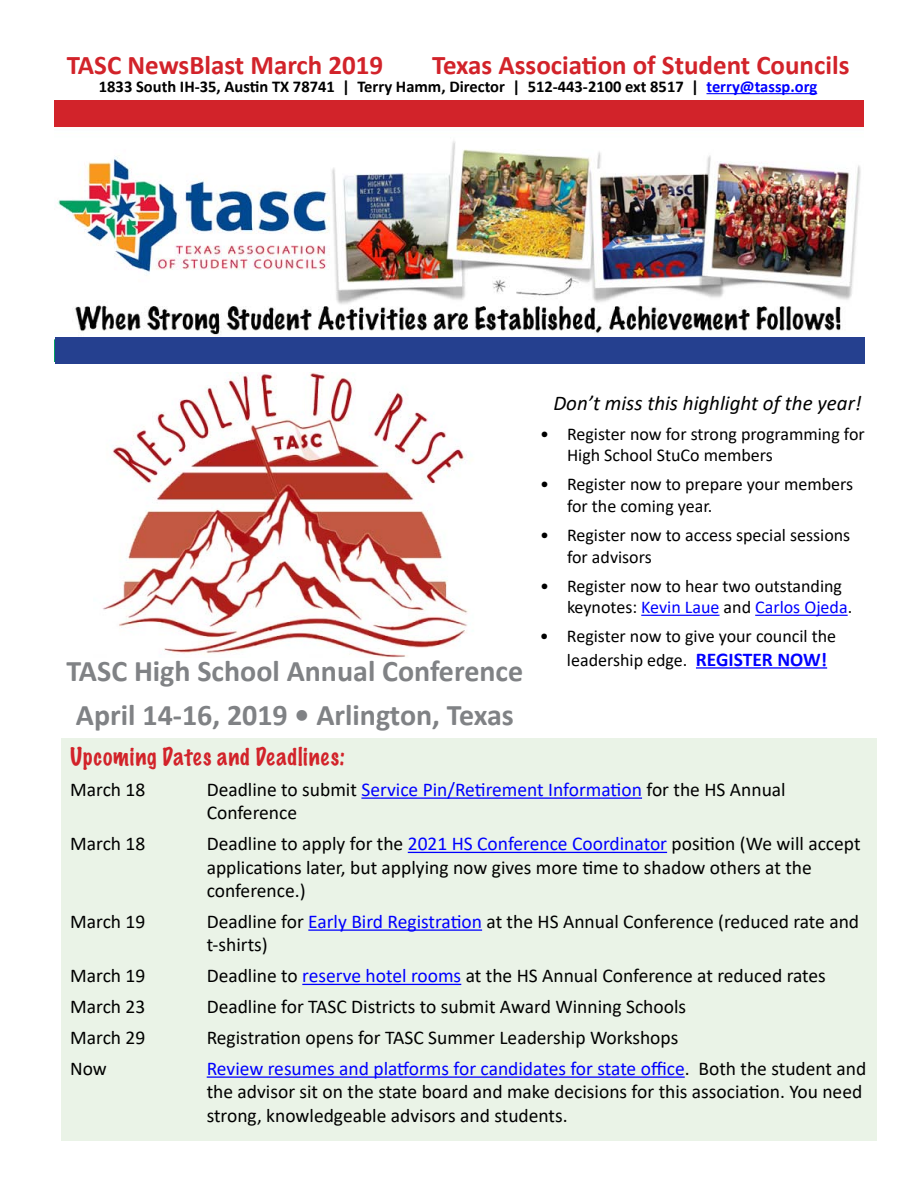
<style>
.page{position:relative;width:918px;height:1188px;background:#fff}
.page>*{position:absolute;margin:0;border:0;box-sizing:border-box;transform-origin:0 0}
.t1{font:700 30px/43.5px "Calibri";color:#808285;text-align:center}
.t2{font:700 27px "Calibri";color:#d2232a}
.t3{font:100 22.5px "Marker Felt";letter-spacing:.035em;color:#d2232a}
.t4{font:italic 21px "Calibri";color:#000}
.t5{font:19.5px/23.4px "Calibri";color:#000}
.t6{font:18px/21.6px "Calibri";color:#000}
.t7{font:700 16.5px "Calibri";color:#000}
.s1{color:#00f}
.s2{font-weight:700;font-size:19.5px;color:#00f}
</style>
<div class="page">
<img style="left:102px;top:373px;width:366px;height:284px">
<div style="left:61px;top:738px;width:816px;height:403px;background:#eaf3e7"></div>
<img style="left:54px;top:141px;width:807px;height:220px">
<div style="left:54px;top:100px;width:810px;height:28px;background:#d2232a"></div>
<div style="left:55px;top:337px;width:810px;height:27px;background:#25408f"></div>
<hr style="left:707px;top:93px;width:110px;height:1px;background:#00f">
<hr style="left:361px;top:797px;width:281px;height:2px;background:#00f">
<hr style="left:408px;top:852px;width:259px;height:1px;background:#00f">
<hr style="left:308px;top:929px;width:174px;height:2px;background:#00f">
<hr style="left:302px;top:984px;width:159px;height:1px;background:#00f">
<hr style="left:207px;top:1076px;width:478px;height:2px;background:#00f">
<hr style="left:641px;top:615px;width:79px;height:1px;background:#00f">
<hr style="left:755px;top:615px;width:93px;height:1px;background:#00f">
<hr style="left:696px;top:667px;width:131px;height:2px;background:#00f">
<h2 class="t2" style="left:67px;top:46px;width:318px">TASC NewsBlast March 2019</h2>
<h2 class="t2" style="left:432px;top:46px;width:419px">Texas Association of Student Councils</h2>
<p class="t7" style="left:99px;top:75px;width:720px">1833 South IH-35, Austin TX 78741 | Terry Hamm, Director | 512-443-2100 ext 8517 | <span class="s1">terry@tassp.org</span></p>
<h1 class="t1" style="left:67px;top:649px;width:458px">TASC High School Annual Conference<br>April 14-16, 2019 • Arlington, Texas</h1>
<p class="t4" style="left:553px;top:389px;width:310px">Don’t miss this highlight of the year!</p>
<p class="t6" style="left:567px;top:422px;width:299px;text-indent:-27px">• Register now for strong programming for<br>High School StuCo members</p>
<p class="t6" style="left:567px;top:473px;width:288px;text-indent:-27px">• Register now to prepare your members for the coming year.</p>
<p class="t6" style="left:567px;top:524px;width:285px;text-indent:-27px">• Register now to access special sessions for advisors</p>
<p class="t6" style="left:567px;top:574px;width:287px;text-indent:-27px">• Register now to hear two outstanding keynotes: <span class="s1">Kevin Laue</span> and <span class="s1">Carlos Ojeda</span>.</p>
<p class="t6" style="left:567px;top:624px;width:271px;line-height:23.4px;text-indent:-27px">• Register now to give your council the leadership edge. <span class="s2">REGISTER NOW!</span></p>
<p class="t3" style="left:70px;top:739px;width:276px">Upcoming Dates and Deadlines:</p>
<p class="t5" style="left:70px;top:777px;width:77px">March 18</p>
<p class="t5" style="left:207px;top:777px;width:581px">Deadline to submit <span class="s1">Service Pin/Retirement Information</span> for the HS Annual<br>Conference</p>
<p class="t5" style="left:70px;top:832px;width:77px">March 18</p>
<p class="t5" style="left:207px;top:832px;width:655px">Deadline to apply for the <span class="s1">2021 HS Conference Coordinator</span> position (We will accept applications later, but applying now gives more time to shadow others at the conference.)</p>
<p class="t5" style="left:70px;top:909px;width:77px">March 19</p>
<p class="t5" style="left:207px;top:909px;width:654px">Deadline for <span class="s1">Early Bird Registration</span> at the HS Annual Conference (reduced rate and t-shirts)</p>
<p class="t5" style="left:70px;top:964px;width:77px">March 19</p>
<p class="t5" style="left:207px;top:964px;width:621px">Deadline to <span class="s1">reserve hotel rooms</span> at the HS Annual Conference at reduced rates</p>
<p class="t5" style="left:70px;top:994px;width:77px">March 23</p>
<p class="t5" style="left:207px;top:994px;width:481px">Deadline for TASC Districts to submit Award Winning Schools</p>
<p class="t5" style="left:70px;top:1025px;width:77px">March 29</p>
<p class="t5" style="left:207px;top:1025px;width:473px">Registration opens for TASC Summer Leadership Workshops</p>
<p class="t5" style="left:70px;top:1056px;width:38px">Now</p>
<p class="t5" style="left:207px;top:1056px;width:661px"><span class="s1">Review resumes and platforms for candidates for state office</span>. Both the student and the advisor sit on the state board and make decisions for this association. You need strong, knowledgeable advisors and students.</p>
</div>
